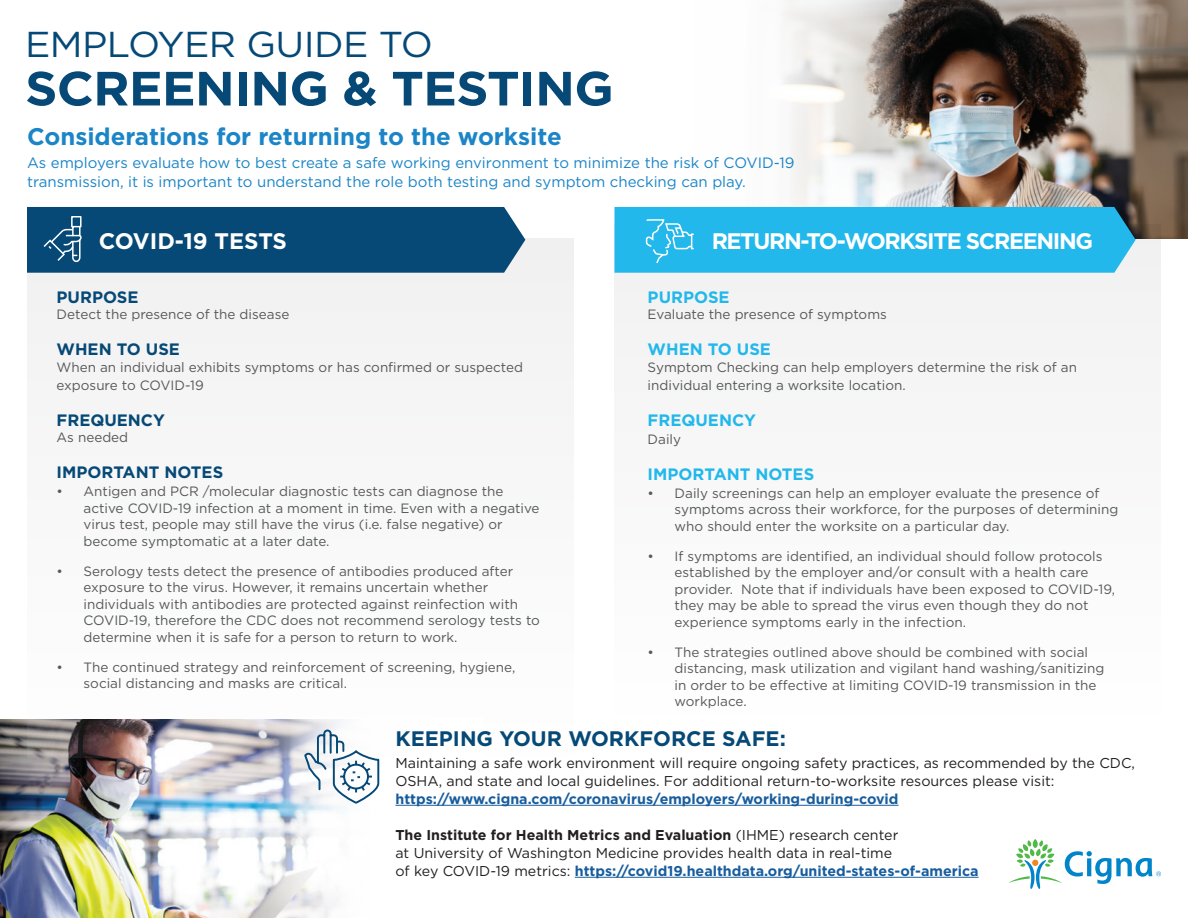
<style>
.page{position:relative;width:1188px;height:918px;background:#fff}
.page>*{position:absolute;margin:0;border:0;box-sizing:border-box;transform-origin:0 0}
.t1{font:700 48px "Gotham";letter-spacing:-.015em;color:#064977;scale:1.05 1}
.t2{font:36px "Gotham";letter-spacing:-.015em;color:#064977;scale:1.05 1}
.t3{font:700 24px "Gotham";color:#1b85c7}
.t4{font:700 22.5px "Gotham";letter-spacing:-.06em;color:#fff}
.t5{font:700 22.5px "Gotham";color:#fff}
.t6{font:700 21px "Gotham";color:#064977}
.t7{font:700 16.5px "Gotham";color:#064977}
.t8{font:700 16.5px "Gotham";color:#22b8eb}
.t9{font:15px/19.5px "Gotham";color:#1b85c7}
.t10{font:14.25px/18px "Gotham";color:#231f20}
.t11{font:13.5px/16.5px "Gotham";color:#57585a}
.s1{font-weight:700;color:#175d9e}
.s2{font-weight:700}
</style>
<div class="page">
<img style="left:0;top:719px;width:259px;height:199px">
<img style="left:904px;top:0;width:284px;height:239px">
<svg style="left:776px;top:0;width:128px;height:207px"></svg>
<div style="left:27px;top:239px;width:547px;height:519px;background:#f7f7f8"></div>
<div style="left:614px;top:225px;width:547px;height:491px;background:#f8f8f8"></div>
<div style="left:27px;top:207px;width:498px;height:66px;background:#064977"></div>
<div style="left:614px;top:207px;width:522px;height:66px;background:#22b8eb"></div>
<svg style="left:259px;top:719px;width:224px;height:199px"></svg>
<svg style="left:1009px;top:839px;width:152px;height:50px"></svg>
<hr style="left:395px;top:805px;width:504px;height:1px;background:#175d9e">
<hr style="left:575px;top:877px;width:404px;height:1px;background:#175d9e">
<svg style="left:303px;top:729px;width:77px;height:76px"></svg>
<p class="t2" style="left:25px;top:22px;width:390px">EMPLOYER GUIDE TO</p>
<p class="t1" style="left:25px;top:57px;width:562px">SCREENING &amp; TESTING</p>
<p class="t3" style="left:27px;top:121px;width:536px">Considerations for returning to the worksite</p>
<p class="t9" style="left:27px;top:152px;width:769px">As employers evaluate how to best create a safe working environment to minimize the risk of COVID-19 transmission, it is important to understand the role both testing and symptom checking can play.</p>
<p class="t5" style="left:99px;top:226px;width:190px">COVID-19 TESTS</p>
<p class="t4" style="left:712px;top:226px;width:383px">RETURN-TO-WORKSITE SCREENING</p>
<p class="t7" style="left:57px;top:286px;width:84px">PURPOSE</p>
<p class="t11" style="left:57px;top:306px;width:234px">Detect the presence of the disease</p>
<p class="t7" style="left:57px;top:339px;width:125px">WHEN TO USE</p>
<p class="t11" style="left:57px;top:358px;width:468px;line-height:18px">When an individual exhibits symptoms or has confirmed or suspected exposure to COVID-19</p>
<p class="t7" style="left:57px;top:409px;width:110px">FREQUENCY</p>
<p class="t11" style="left:57px;top:429px;width:73px">As needed</p>
<p class="t7" style="left:57px;top:462px;width:168px">IMPORTANT NOTES</p>
<p class="t11" style="left:84px;top:483px;width:457px;text-indent:-27px">• Antigen and PCR /molecular diagnostic tests can diagnose the active COVID-19 infection at a moment in time. Even with a negative virus test, people may still have the virus (i.e. false negative) or become symptomatic at a later date.</p>
<p class="t11" style="left:84px;top:562px;width:458px;text-indent:-27px">• Serology tests detect the presence of antibodies produced after exposure to the virus. However, it remains uncertain whether individuals with antibodies are protected against reinfection with COVID-19, therefore the CDC does not recommend serology tests to determine when it is safe for a person to return to work.</p>
<p class="t11" style="left:84px;top:658px;width:433px;text-indent:-27px">• The continued strategy and reinforcement of screening, hygiene, social distancing and masks are critical.</p>
<p class="t8" style="left:648px;top:286px;width:84px">PURPOSE</p>
<p class="t11" style="left:648px;top:306px;width:241px">Evaluate the presence of symptoms</p>
<p class="t8" style="left:648px;top:339px;width:125px">WHEN TO USE</p>
<p class="t11" style="left:648px;top:358px;width:431px;line-height:18px">Symptom Checking can help employers determine the risk of an individual entering a worksite location.</p>
<p class="t8" style="left:648px;top:409px;width:110px">FREQUENCY</p>
<p class="t11" style="left:648px;top:431px;width:35px">Daily</p>
<p class="t8" style="left:648px;top:463px;width:168px">IMPORTANT NOTES</p>
<p class="t11" style="left:675px;top:484px;width:445px;text-indent:-27px">• Daily screenings can help an employer evaluate the presence of symptoms across their workforce, for the purposes of determining who should enter the worksite on a particular day.</p>
<p class="t11" style="left:675px;top:547px;width:442px;text-indent:-27px">• If symptoms are identified, an individual should follow protocols established by the employer and/or consult with a health care provider. Note that if individuals have been exposed to COVID-19, they may be able to spread the virus even though they do not experience symptoms early in the infection.</p>
<p class="t11" style="left:675px;top:643px;width:431px;text-indent:-27px">• The strategies outlined above should be combined with social distancing, mask utilization and vigilant hand washing/sanitizing in order to be effective at limiting COVID-19 transmission in the workplace.</p>
<p class="t6" style="left:395px;top:725px;width:392px">KEEPING YOUR WORKFORCE SAFE:</p>
<p class="t10" style="left:395px;top:754px;width:741px">Maintaining a safe work environment will require ongoing safety practices, as recommended by the CDC,<br>OSHA, and state and local guidelines. For additional return-to-worksite resources please visit: <span class="s1">https://www.cigna.com/coronavirus/employers/working-during-covid</span></p>
<p class="t10" style="left:395px;top:826px;width:585px"><span class="s2">The Institute for Health Metrics and Evaluation</span> (IHME) research center<br>at University of Washington Medicine provides health data in real-time<br>of key COVID-19 metrics: <span class="s1">https://covid19.healthdata.org/united-states-of-america</span></p>
</div>
